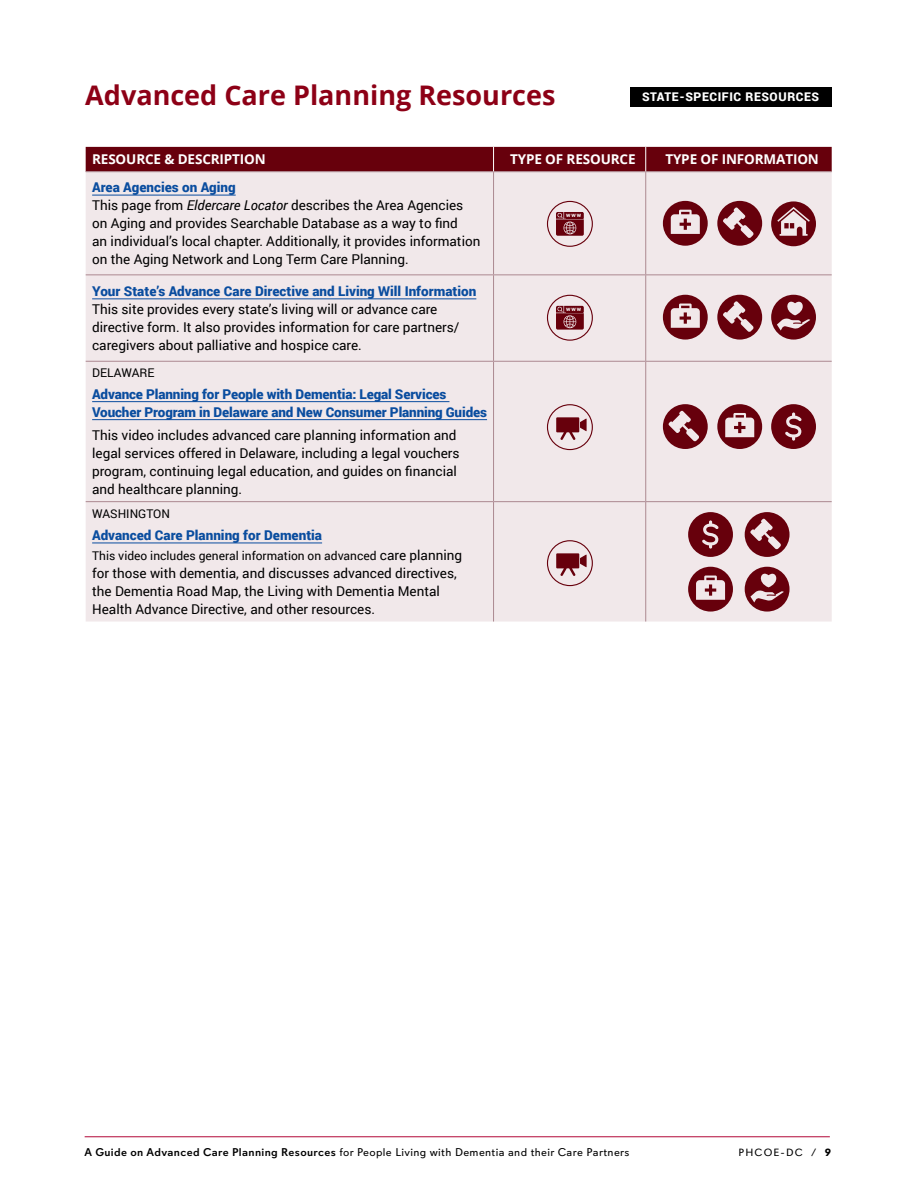
<style>
.page{position:relative;width:918px;height:1188px;background:#fff}
.page>*{position:absolute;margin:0;border:0;box-sizing:border-box;transform-origin:0 0}
.t1{font:700 27px "Open Sans";color:#8d0016}
.t2{font:13.5px/18px "Roboto";color:#000}
.t3{font:900 13.5px/18px "Roboto";letter-spacing:-.01em;color:#0a4d9f}
.t4{font:700 13.5px "Open Sans";letter-spacing:-.01em;color:#fff}
.t5{font:12px "Roboto";color:#000}
.t6{font:900 12px "Roboto";letter-spacing:.05em;color:#fff}
.t7{font:11.25px "Davis Sans";letter-spacing:.03em;color:#000;scale:1.04 1}
.t8{font:10.5px "Davis Sans";letter-spacing:.11em;color:#000;scale:1.04 1}
.t9{font:700 6px "Roboto";letter-spacing:.16em;color:#fff}
.s1{font-weight:900;color:#0a4d9f}
.s2{font-style:italic}
.s3{font-size:13.5px}
.s4{font-weight:500}
.s5{font-weight:700}
</style>
<div class="page">
<hr style="left:85px;top:1137px;width:745px;height:1px;background:#b30838">
<div style="left:86px;top:172px;width:746px;height:450px;background:#f1e8ea"></div>
<hr style="left:493px;top:172px;width:1px;height:102px;background:#ac8991">
<hr style="left:645px;top:172px;width:1px;height:102px;background:#ac8991">
<hr style="left:86px;top:274px;width:408px;height:1px;background:#ac8991">
<hr style="left:494px;top:274px;width:152px;height:1px;background:#ac8991">
<hr style="left:493px;top:275px;width:1px;height:86px;background:#ac8991">
<hr style="left:646px;top:274px;width:186px;height:1px;background:#ac8991">
<hr style="left:645px;top:275px;width:1px;height:86px;background:#ac8991">
<hr style="left:86px;top:361px;width:408px;height:1px;background:#ac8991">
<hr style="left:494px;top:361px;width:152px;height:1px;background:#ac8991">
<hr style="left:493px;top:362px;width:1px;height:139px;background:#ac8991">
<hr style="left:646px;top:361px;width:186px;height:1px;background:#ac8991">
<hr style="left:645px;top:362px;width:1px;height:139px;background:#ac8991">
<hr style="left:86px;top:501px;width:408px;height:1px;background:#ac8991">
<hr style="left:494px;top:501px;width:152px;height:1px;background:#ac8991">
<hr style="left:493px;top:502px;width:1px;height:120px;background:#ac8991">
<hr style="left:646px;top:501px;width:186px;height:1px;background:#ac8991">
<hr style="left:645px;top:502px;width:1px;height:120px;background:#ac8991">
<div style="left:86px;top:147px;width:746px;height:25px;background:#67000c"></div>
<hr style="left:92px;top:195px;width:144px;height:1px;background:#0a4d9f">
<hr style="left:92px;top:298px;width:384px;height:1px;background:#0a4d9f">
<hr style="left:92px;top:401px;width:357px;height:1px;background:#0a4d9f">
<hr style="left:92px;top:419px;width:395px;height:1px;background:#0a4d9f">
<hr style="left:92px;top:543px;width:230px;height:1px;background:#0a4d9f">
<div style="left:547px;top:404px;width:46px;height:46px;border:1px solid #67000c;border-radius:50%"></div>
<svg style="left:556px;top:417px;width:31px;height:23px"></svg>
<div style="left:547px;top:540px;width:46px;height:46px;border:1px solid #67000c;border-radius:50%"></div>
<svg style="left:556px;top:553px;width:31px;height:23px"></svg>
<div style="left:745px;top:512px;width:45px;height:45px;background:#67000c;border-radius:50%"></div>
<svg style="left:750px;top:519px;width:31px;height:30px"></svg>
<div style="left:663px;top:404px;width:45px;height:45px;background:#67000c;border-radius:50%"></div>
<svg style="left:669px;top:411px;width:30px;height:30px"></svg>
<div style="left:688px;top:567px;width:45px;height:45px;background:#67000c;border-radius:50%"></div>
<svg style="left:696px;top:576px;width:29px;height:24px"></svg>
<div style="left:717px;top:404px;width:45px;height:45px;background:#67000c;border-radius:50%"></div>
<svg style="left:725px;top:413px;width:29px;height:24px"></svg>
<svg style="left:688px;top:512px;width:45px;height:45px;background:#914750"></svg>
<svg style="left:771px;top:404px;width:45px;height:45px;background:#914750"></svg>
<div style="left:745px;top:567px;width:45px;height:45px;background:#67000c;border-radius:50%"></div>
<svg style="left:750px;top:574px;width:34px;height:28px"></svg>
<div style="left:717px;top:295px;width:45px;height:45px;background:#67000c;border-radius:50%"></div>
<svg style="left:723px;top:301px;width:30px;height:31px"></svg>
<div style="left:663px;top:295px;width:45px;height:45px;background:#67000c;border-radius:50%"></div>
<svg style="left:671px;top:304px;width:29px;height:24px"></svg>
<div style="left:771px;top:295px;width:45px;height:45px;background:#67000c;border-radius:50%"></div>
<svg style="left:777px;top:302px;width:33px;height:29px"></svg>
<div style="left:547px;top:295px;width:46px;height:46px;border:1px solid #67000c;border-radius:50%"></div>
<svg style="left:556px;top:306px;width:28px;height:24px"></svg>
<div style="left:566px;top:306px;width:16px;height:6px;background:#67000c"></div>
<div style="left:717px;top:201px;width:45px;height:45px;background:#67000c;border-radius:50%"></div>
<svg style="left:723px;top:208px;width:30px;height:30px"></svg>
<div style="left:663px;top:201px;width:45px;height:45px;background:#67000c;border-radius:50%"></div>
<svg style="left:671px;top:210px;width:29px;height:24px"></svg>
<div style="left:547px;top:201px;width:46px;height:46px;border:1px solid #67000c;border-radius:50%"></div>
<svg style="left:556px;top:212px;width:28px;height:24px"></svg>
<div style="left:566px;top:212px;width:16px;height:7px;background:#67000c"></div>
<div style="left:771px;top:201px;width:45px;height:45px;background:#67000c;border-radius:50%"></div>
<svg style="left:777px;top:207px;width:33px;height:29px"></svg>
<div style="left:630px;top:87px;width:202px;height:20px;background:#000"></div>
<h1 class="t1" style="left:85px;top:76px;width:472px">Advanced Care Planning Resources</h1>
<p class="t6" style="left:642px;top:89px;width:179px">STATE-SPECIFIC RESOURCES</p>
<p class="t4" style="left:92px;top:149px;width:175px">RESOURCE &amp; DESCRIPTION</p>
<p class="t4" style="left:510px;top:149px;width:127px">TYPE OF RESOURCE</p>
<p class="t4" style="left:665px;top:149px;width:155px">TYPE OF INFORMATION</p>
<p class="t2" style="left:92px;top:178px;width:390px"><span class="s1">Area Agencies on Aging<br></span>This page from <span class="s2">Eldercare Locator</span> describes the Area Agencies on Aging and provides Searchable Database as a way to find<br>an individual’s local chapter. Additionally, it provides information on the Aging Network and Long Term Care Planning.</p>
<p class="t3" style="left:92px;top:282px;width:386px">Your State’s Advance Care Directive and Living Will Information</p>
<p class="t2" style="left:92px;top:300px;width:369px">This site provides every state’s living will or advance care directive form. It also provides information for care partners/ caregivers about palliative and hospice care.</p>
<p class="t5" style="left:92px;top:365px;width:64px">DELAWARE</p>
<p class="t3" style="left:92px;top:384px;width:396px">Advance Planning for People with Dementia: Legal Services<br>Voucher Program in Delaware and New Consumer Planning Guides</p>
<p class="t2" style="left:92px;top:426px;width:369px">This video includes advanced care planning information and legal services offered in Delaware, including a legal vouchers program, continuing legal education, and guides on financial and healthcare planning.</p>
<p class="t5" style="left:92px;top:505px;width:79px">WASHINGTON</p>
<p class="t3" style="left:92px;top:526px;width:231px">Advanced Care Planning for Dementia</p>
<p class="t5" style="left:92px;top:547px;width:371px">This video includes general information on advanced <span class="s3">care planning</span></p>
<p class="t2" style="left:92px;top:564px;width:366px">for those with dementia, and discusses advanced directives, the Dementia Road Map, the Living with Dementia Mental<br>Health Advance Directive, and other resources.</p>
<p class="t9" style="left:566px;top:210px;width:17px">www</p>
<p class="t9" style="left:566px;top:304px;width:17px">www</p>
<p class="t7" style="left:85px;top:1146px;width:525px"><span class="s4">A Guide on Advanced Care Planning Resources</span> for People Living with Dementia and their Care Partners</p>
<p class="t8" style="left:738px;top:1146px;width:91px">PHCOE-DC / <span class="s5">9</span></p>
</div>
